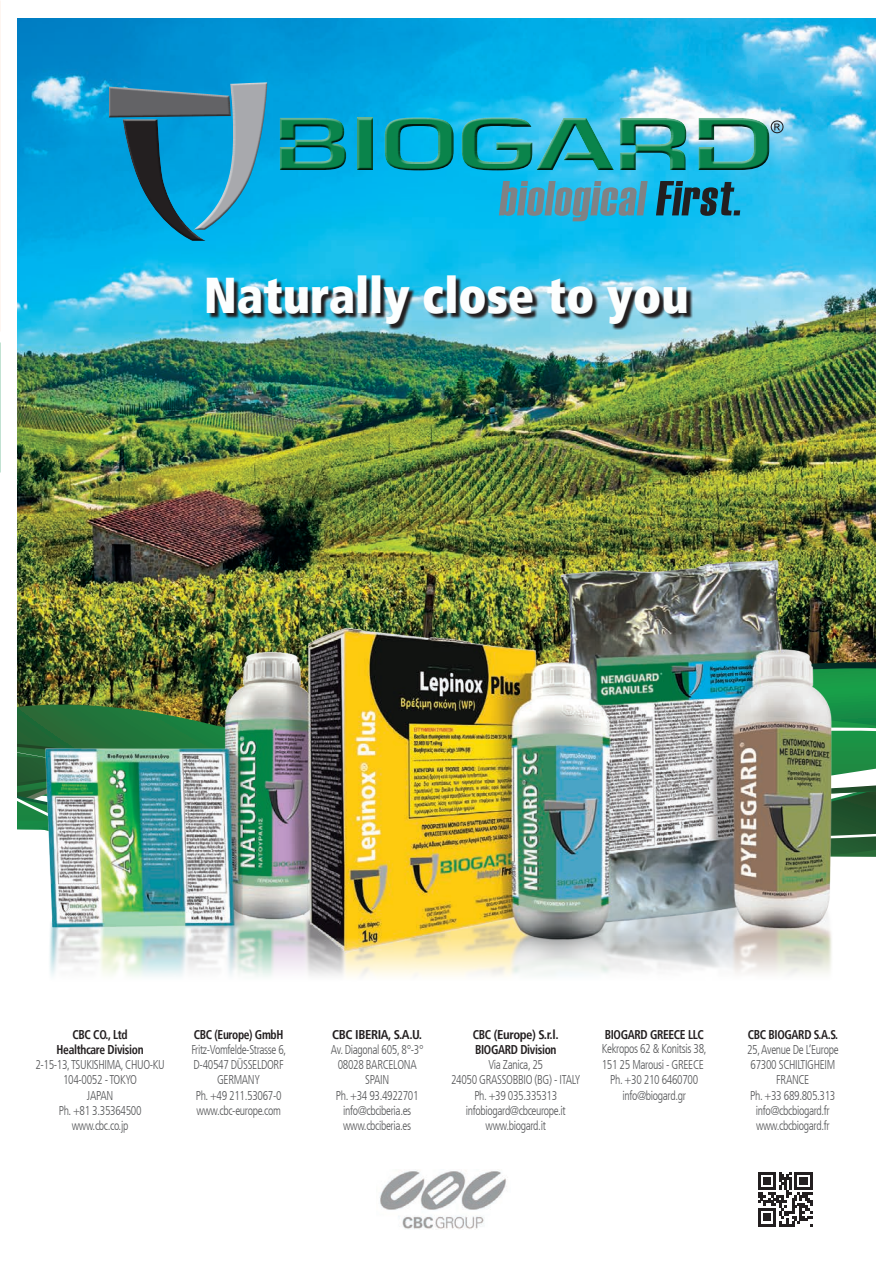
<style>
.page{position:relative;width:893px;height:1263px;background:#fff}
.page>*{position:absolute;margin:0;border:0;box-sizing:border-box;transform-origin:0 0}
.t1{font:900 condensed 50.1px "Frutiger LT";color:#fcfefe;scale:.95 1}
.t2{font:300 condensed 12.75px/15.3px "Frutiger LT";letter-spacing:-.03em;color:#57585a;text-align:center;scale:.9 1}
.t3{font:700 condensed 12.75px/15.3px "Frutiger LT";letter-spacing:-.03em;color:#231f20;text-align:center;scale:.9 1}
.t4{font:12.75px/15.3px "Frutiger LT47 Light Cn";letter-spacing:-.03em;color:#57585a;scale:.9 1}
.t5{font:700 condensed 12.75px "Frutiger LT";letter-spacing:-.03em;color:#231f20}
</style>
<div class="page">
<img style="left:18px;top:18px;width:857px;height:644px">
<img style="left:736px;top:177px;width:8px;height:45px">
<svg style="left:499px;top:181px;width:149px;height:40px;background:#4e9eb6"></svg>
<svg style="left:656px;top:181px;width:84px;height:35px;background:#1a708a"></svg>
<div style="left:121px;top:119px;width:85px;height:125px;background:#00b6f0"></div>
<svg style="left:109px;top:82px;width:158px;height:159px"></svg>
<svg style="left:107px;top:85px;width:125px;height:9px"></svg>
<svg style="left:107px;top:94px;width:125px;height:26px;background:#526a76"></svg>
<svg style="left:278px;top:117px;width:68px;height:5px"></svg>
<svg style="left:278px;top:122px;width:68px;height:51px;background:#0c8d8d"></svg>
<svg style="left:355px;top:117px;width:19px;height:56px"></svg>
<svg style="left:382px;top:117px;width:72px;height:7px"></svg>
<svg style="left:382px;top:124px;width:72px;height:49px;background:#08989d"></svg>
<svg style="left:459px;top:122px;width:73px;height:51px"></svg>
<svg style="left:462px;top:117px;width:72px;height:53px;background:#199b9c"></svg>
<svg style="left:534px;top:117px;width:80px;height:56px;background:#2ca8b0"></svg>
<svg style="left:618px;top:117px;width:70px;height:6px"></svg>
<svg style="left:618px;top:123px;width:70px;height:50px;background:#2ea09e"></svg>
<div style="left:696px;top:117px;width:74px;height:54px;background:#fff"></div>
<div style="left:696px;top:124px;width:74px;height:49px;background:linear-gradient(to right,#1dbeef,#31c1f0)"></div>
<svg style="left:698px;top:118px;width:85px;height:52px;background:#50a8a3"></svg>
<img style="left:379px;top:1170px;width:128px;height:59px">
<svg style="left:758px;top:1172px;width:55px;height:54px"></svg>
<img style="left:18px;top:492px;width:841px;height:485px">
<img style="left:209px;top:277px;width:484px;height:53px">
<h1 class="t1" style="left:204px;top:265px;width:511px">Naturally close to you</h1>
<p class="t3" style="left:57px;top:1026px;width:98px">CBC CO., Ltd<br>Healthcare Division</p>
<p class="t2" style="left:35px;top:1057px;width:145px">2-15-13, TSUKISHIMA, CHUO-KU<br>104-0052 - TOKYO<br>JAPAN<br>Ph. +81 3.35364500 www.cbc.co.jp</p>
<p class="t3" style="left:194px;top:1026px;width:101px">CBC (Europe) GmbH</p>
<p class="t2" style="left:191px;top:1042px;width:107px">Fritz-Vomfelde-Strasse 6,<br>D-40547 DÜSSELDORF<br>GERMANY<br>Ph. +49 211.53067-0 www.cbc-europe.com</p>
<p class="t5" style="left:332px;top:1026px;width:92px">CBC IBERIA, S.A.U.</p>
<p class="t2" style="left:331px;top:1042px;width:105px">Av. Diagonal 605, 8°-3°<br>08028 BARCELONA<br>SPAIN<br>Ph. +34 93.4922701 info@cbciberia.es www.cbciberia.es</p>
<p class="t3" style="left:473px;top:1026px;width:97px;text-align:left">CBC (Europe) S.r.l.<br>BIOGARD Division</p>
<p class="t2" style="left:451px;top:1057px;width:145px">Via Zanica, 25<br>24050 GRASSOBBIO (BG) - ITALY<br>Ph. +39 035.335313 infobiogard@cbceurope.it www.biogard.it</p>
<p class="t3" style="left:605px;top:1026px;width:112px">BIOGARD GREECE LLC</p>
<p class="t4" style="left:602px;top:1041px;width:118px">Kekropos 62 &amp; Konitsis 38,<br>151 25 Marousi - GREECE</p>
<p class="t2" style="left:610px;top:1072px;width:99px">Ph. +30 210 6460700 info@biogard.gr</p>
<p class="t3" style="left:748px;top:1026px;width:102px">CBC BIOGARD S.A.S.</p>
<p class="t2" style="left:747px;top:1042px;width:103px">25, Avenue De L’Europe<br>67300 SCHILTIGHEIM<br>FRANCE<br>Ph. +33 689.805.313 info@cbcbiogard.fr www.cbcbiogard.fr</p>
</div>
